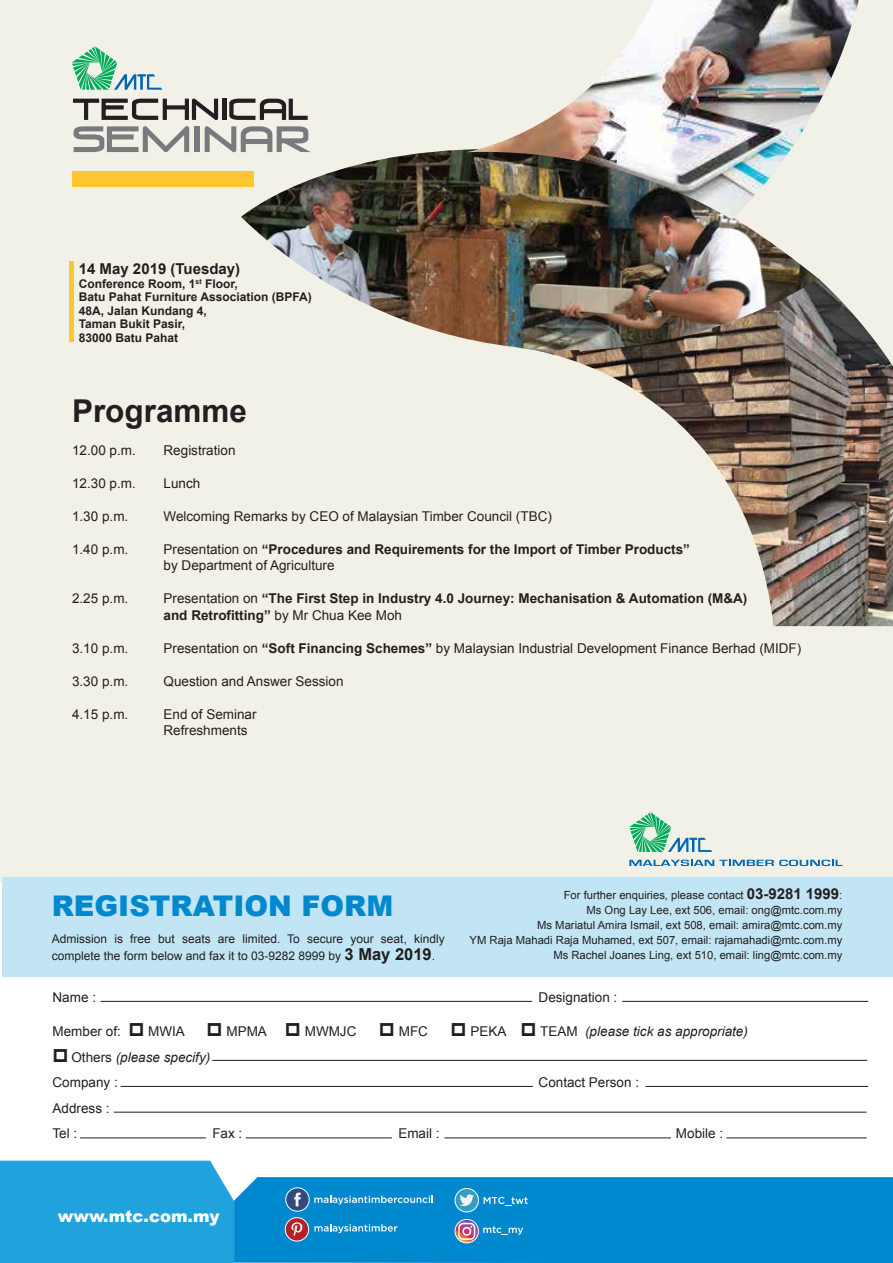
<style>
.page{position:relative;width:893px;height:1263px;background:#fff}
.page>*{position:absolute;margin:0;border:0;box-sizing:border-box;transform-origin:0 0}
.t1{font:700 31.5px "Arial";color:#231f20}
.t2{font:900 28.5px "Arial";color:#0088ce}
.t3{font:900 16.5px "Arial";color:#fff}
.t4{font:700 15px "Arial";color:#231f20}
.t5{font:13.5px/16.5px "Arial";color:#231f20}
.t6{font:700 13.5px/16.5px "Arial";color:#231f20}
.t7{font:italic 13.5px/25.5px "Arial";color:#231f20}
.t8{font:12px/16.5px "Arial";color:#231f20}
.t9{font:700 12px/13.5px "Arial";color:#231f20}
.t10{font:11.25px/15px "Arial";color:#231f20;text-align:right}
.s1{font-weight:400}
.s2{font-weight:700}
.s3{font-weight:700;font-size:16.5px}
.s4{font-weight:700;font-size:15px}
.s5{font-style:normal}
</style>
<div class="page">
<div style="left:0;top:0;width:893px;height:882px;background:#f2f1e8"></div>
<div style="left:0;top:1161px;width:234px;height:102px;background:#20a2dc"></div>
<div style="left:234px;top:1177px;width:659px;height:86px;background:#0088ce"></div>
<svg style="left:629px;top:860px;width:213px;height:6px"></svg>
<svg style="left:629px;top:812px;width:83px;height:40px"></svg>
<div style="left:2px;top:877px;width:891px;height:99px;background:#c2e5f5"></div>
<hr style="left:622px;top:1001px;width:246px;height:1px;background:#231f20">
<hr style="left:101px;top:1001px;width:431px;height:1px;background:#231f20">
<hr style="left:212px;top:1060px;width:655px;height:1px;background:#231f20">
<hr style="left:645px;top:1086px;width:223px;height:1px;background:#231f20">
<hr style="left:121px;top:1086px;width:412px;height:1px;background:#231f20">
<hr style="left:726px;top:1137px;width:141px;height:1px;background:#231f20">
<hr style="left:444px;top:1137px;width:227px;height:1px;background:#231f20">
<hr style="left:246px;top:1137px;width:146px;height:1px;background:#231f20">
<hr style="left:80px;top:1137px;width:126px;height:1px;background:#231f20">
<hr style="left:114px;top:1112px;width:753px;height:1px;background:#231f20">
<img style="left:241px;top:149px;width:578px;height:198px">
<svg style="left:74px;top:126px;width:115px;height:26px"></svg>
<div style="left:194px;top:126px;width:5px;height:26px;background:#797a7d"></div>
<svg style="left:205px;top:126px;width:106px;height:26px"></svg>
<svg style="left:72px;top:46px;width:90px;height:44px"></svg>
<svg style="left:73px;top:99px;width:145px;height:21px"></svg>
<hr style="left:222px;top:99px;width:4px;height:21px;background:#231f20">
<svg style="left:229px;top:99px;width:79px;height:21px"></svg>
<hr style="left:70px;top:262px;width:4px;height:80px;background:#ffc630">
<div style="left:73px;top:171px;width:181px;height:15px;background:#ffc630"></div>
<svg style="left:484px;top:1197px;width:44px;height:8px"></svg>
<svg style="left:314px;top:1196px;width:119px;height:8px"></svg>
<svg style="left:314px;top:1224px;width:83px;height:9px"></svg>
<div style="left:286px;top:1188px;width:23px;height:23px;background:#324b7f;border-radius:50%"></div>
<div style="left:285px;top:1187px;width:25px;height:24px;border:1px solid #fff;border-radius:50%"></div>
<svg style="left:294px;top:1192px;width:7px;height:14px"></svg>
<div style="left:285px;top:1217px;width:24px;height:24px;background:#b32025;border-radius:50%"></div>
<div style="left:285px;top:1217px;width:24px;height:24px;border:1px solid #fff;border-radius:50%"></div>
<svg style="left:291px;top:1222px;width:12px;height:14px"></svg>
<div style="left:455px;top:1188px;width:23px;height:24px;background:#339dc3;border-radius:50%"></div>
<div style="left:455px;top:1188px;width:24px;height:24px;border:1px solid #fff;border-radius:50%"></div>
<svg style="left:460px;top:1194px;width:14px;height:12px"></svg>
<svg style="left:455px;top:1219px;width:68px;height:24px;background:#4591c7"></svg>
<div style="left:455px;top:1219px;width:24px;height:24px;border:1px solid #fff;border-radius:50%"></div>
<img style="left:466px;top:0;width:393px;height:220px">
<img style="left:514px;top:279px;width:379px;height:347px">
<p class="t4" style="left:79px;top:258px;width:163px">14 May 2019 (Tuesday)</p>
<p class="t9" style="left:79px;top:277px;width:234px">Conference Room, 1<sup>st</sup> Floor,<br>Batu Pahat Furniture Association (BPFA)<br>48A, Jalan Kundang 4,<br>Taman Bukit Pasir,<br>83000 Batu Pahat</p>
<h1 class="t1" style="left:72px;top:388px;width:177px">Programme</h1>
<p class="t5" style="left:72px;top:441px;width:65px">12.00 p.m.</p>
<p class="t5" style="left:164px;top:441px;width:74px">Registration</p>
<p class="t5" style="left:72px;top:474px;width:65px">12.30 p.m.</p>
<p class="t5" style="left:164px;top:474px;width:38px">Lunch</p>
<p class="t5" style="left:72px;top:507px;width:58px">1.30 p.m.</p>
<p class="t5" style="left:164px;top:507px;width:390px">Welcoming Remarks by CEO of Malaysian Timber Council (TBC)</p>
<p class="t5" style="left:72px;top:540px;width:58px">1.40 p.m.</p>
<p class="t6" style="left:164px;top:541px;width:528px"><span class="s1">Presentation on</span> “Procedures and Requirements for the Import of Timber Products” <span class="s1">by Department of Agriculture</span></p>
<p class="t5" style="left:72px;top:590px;width:58px">2.25 p.m.</p>
<p class="t6" style="left:164px;top:590px;width:585px"><span class="s1">Presentation on</span> “The First Step in Industry 4.0 Journey: Mechanisation &amp; Automation (M&amp;A) and Retrofitting” <span class="s1">by Mr Chua Kee Moh</span></p>
<p class="t5" style="left:72px;top:639px;width:58px">3.10 p.m.</p>
<p class="t5" style="left:164px;top:639px;width:639px">Presentation on <span class="s2">“Soft Financing Schemes”</span> by Malaysian Industrial Development Finance Berhad (MIDF)</p>
<p class="t5" style="left:72px;top:672px;width:58px">3.30 p.m.</p>
<p class="t5" style="left:164px;top:672px;width:182px">Question and Answer Session</p>
<p class="t5" style="left:72px;top:705px;width:58px">4.15 p.m.</p>
<p class="t5" style="left:164px;top:705px;width:95px">End of Seminar<br>Refreshments</p>
<h2 class="t2" style="left:52px;top:885px;width:343px">REGISTRATION FORM</h2>
<p class="t8" style="left:52px;top:931px;width:395px">Admission is free but seats are limited. To secure your seat, kindly complete the form below and fax it to 03-9282 8999 by <span class="s3">3 May 2019</span>.</p>
<p class="t10" style="left:470px;top:888px;width:374px">For further enquiries, please contact <span class="s4">03-9281 1999</span>:<br>Ms Ong Lay Lee, ext 506, email: ong@mtc.com.my<br>Ms Mariatul Amira Ismail, ext 508, email: amira@mtc.com.my<br>YM Raja Mahadi Raja Muhamed, ext 507, email: rajamahadi@mtc.com.my Ms Rachel Joanes Ling, ext 510, email: ling@mtc.com.my</p>
<p class="t5" style="left:53px;top:988px;width:45px">Name :</p>
<p class="t5" style="left:539px;top:988px;width:80px">Designation :</p>
<p class="t5" style="left:53px;top:1023px;width:70px">Member of:</p>
<p class="t5" style="left:148px;top:1023px;width:38px">MWIA</p>
<p class="t5" style="left:226px;top:1023px;width:42px">MPMA</p>
<p class="t5" style="left:305px;top:1023px;width:53px">MWMJC</p>
<p class="t5" style="left:399px;top:1023px;width:31px">MFC</p>
<p class="t5" style="left:470px;top:1023px;width:38px">PEKA</p>
<p class="t7" style="left:540px;top:1019px;width:209px"><span class="s5">TEAM</span> (please tick as appropriate)</p>
<p class="t7" style="left:53px;top:1044px;width:159px;text-indent:19px"><span class="s5">Others</span> (please specify)<br><span class="s5">Company :</span></p>
<p class="t5" style="left:539px;top:1074px;width:102px">Contact Person :</p>
<p class="t5" style="left:53px;top:1095px;width:59px;line-height:25.5px">Address :<br>Tel :</p>
<p class="t5" style="left:212px;top:1125px;width:32px">Fax :</p>
<p class="t5" style="left:398px;top:1125px;width:43px">Email :</p>
<p class="t5" style="left:676px;top:1125px;width:49px">Mobile :</p>
<p class="t3" style="left:58px;top:1204px;width:163px">www.mtc.com.my</p>
</div>
